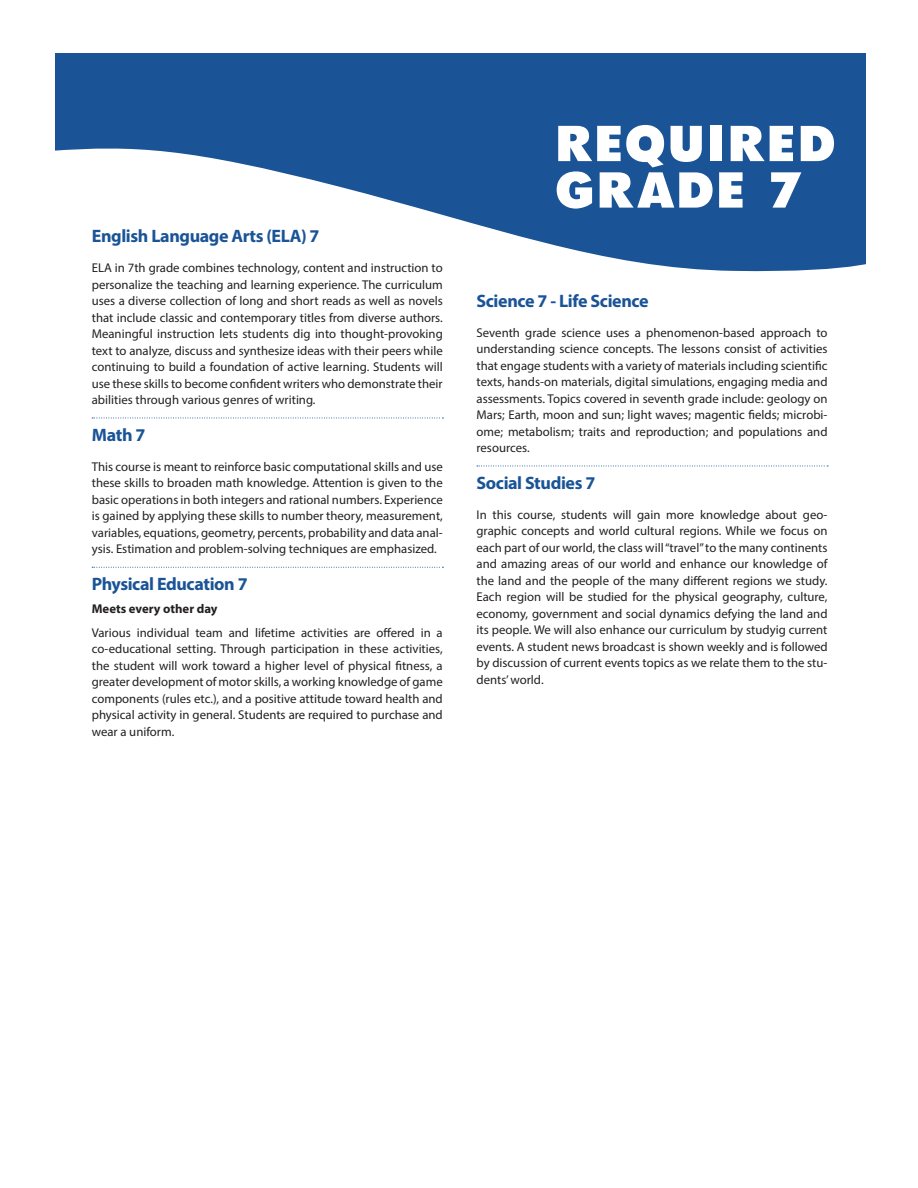
<style>
.page{position:relative;width:918px;height:1188px;background:#fff}
.page>*{position:absolute;margin:0;border:0;box-sizing:border-box;transform-origin:0 0}
.t1{font:54px/46.5px "Tw Cen MT Ult Bd";letter-spacing:.01em;color:#fff}
.Header_New{font:700 18px "Myriad Pro";letter-spacing:-.02em;color:#1a5496}
.Description_With_Line{font:12.75px/16.5px "Myriad Pro";color:#231f20;text-align:justify}
.Description_Body_New{font:12.75px/16.5px "Myriad Pro";color:#231f20;text-align:justify}
.Description_Body_New-2{font:700 12.75px "Myriad Pro";color:#231f20}
</style>
<div class="page">
<div style="left:55px;top:54px;width:810px;height:337px;background:#1a5496"></div>
<svg style="left:55px;top:145px;width:811px;height:423px;fill:#fff"></svg>
<svg style="left:92px;top:418px;width:351px;height:1px"></svg>
<svg style="left:92px;top:567px;width:351px;height:1px"></svg>
<svg style="left:477px;top:466px;width:351px;height:1px"></svg>
<p class="Header_New" style="left:92px;top:224px;width:229px">English Language Arts (ELA) 7</p>
<p class="Description_With_Line" style="left:92px;top:259px;width:353px">ELA in 7th grade combines technology, content and instruction to personalize the teaching and learning experience. The curriculum uses a diverse collection of long and short reads as well as novels that include classic and contemporary titles from diverse authors.<br>Meaningful instruction lets students dig into thought-provoking text to analyze, discuss and synthesize ideas with their peers while continuing to build a foundation of active learning. Students will use these skills to become confident writers who demonstrate their abilities through various genres of writing.</p>
<p class="Header_New" style="left:92px;top:423px;width:55px">Math 7</p>
<p class="Description_With_Line" style="left:92px;top:458px;width:353px">This course is meant to reinforce basic computational skills and use these skills to broaden math knowledge. Attention is given to the basic operations in both integers and rational numbers. Experience is gained by applying these skills to number theory, measurement, variables, equations, geometry, percents, probability and data anal&shy;ysis. Estimation and problem-solving techniques are emphasized.</p>
<p class="Header_New" style="left:92px;top:572px;width:157px">Physical Education 7</p>
<p class="Description_Body_New-2" style="left:92px;top:601px;width:127px">Meets every other day</p>
<p class="Description_Body_New" style="left:92px;top:624px;width:353px">Various individual team and lifetime activities are offered in a co-educational setting. Through participation in these activities, the student will work toward a higher level of physical fitness, a greater development of motor skills, a working knowledge of game components (rules etc.), and a positive attitude toward health and physical activity in general. Students are required to purchase and wear a uniform.</p>
<p class="t1" style="left:554px;top:118px;width:283px">REQUIRED<br>GRADE 7</p>
<p class="Header_New" style="left:477px;top:289px;width:174px">Science 7 - Life Science</p>
<p class="Description_With_Line" style="left:477px;top:324px;width:353px">Seventh grade science uses a phenomenon-based approach to understanding science concepts. The lessons consist of activities that engage students with a variety of materials including scientific texts, hands-on materials, digital simulations, engaging media and assessments. Topics covered in seventh grade include: geology on Mars; Earth, moon and sun; light waves; magentic fields; microbi&shy;ome; metabolism; traits and reproduction; and populations and resources.</p>
<p class="Header_New" style="left:477px;top:471px;width:120px">Social Studies 7</p>
<p class="Description_Body_New" style="left:477px;top:506px;width:353px">In this course, students will gain more knowledge about geo&shy;graphic concepts and world cultural regions. While we focus on each part of our world, the class will “travel” to the many continents and amazing areas of our world and enhance our knowledge of the land and the people of the many different regions we study.<br>Each region will be studied for the physical geography, culture, economy, government and social dynamics defying the land and its people. We will also enhance our curriculum by studyig current events. A student news broadcast is shown weekly and is followed by discussion of current events topics as we relate them to the stu&shy;dents’ world.</p>
</div>
